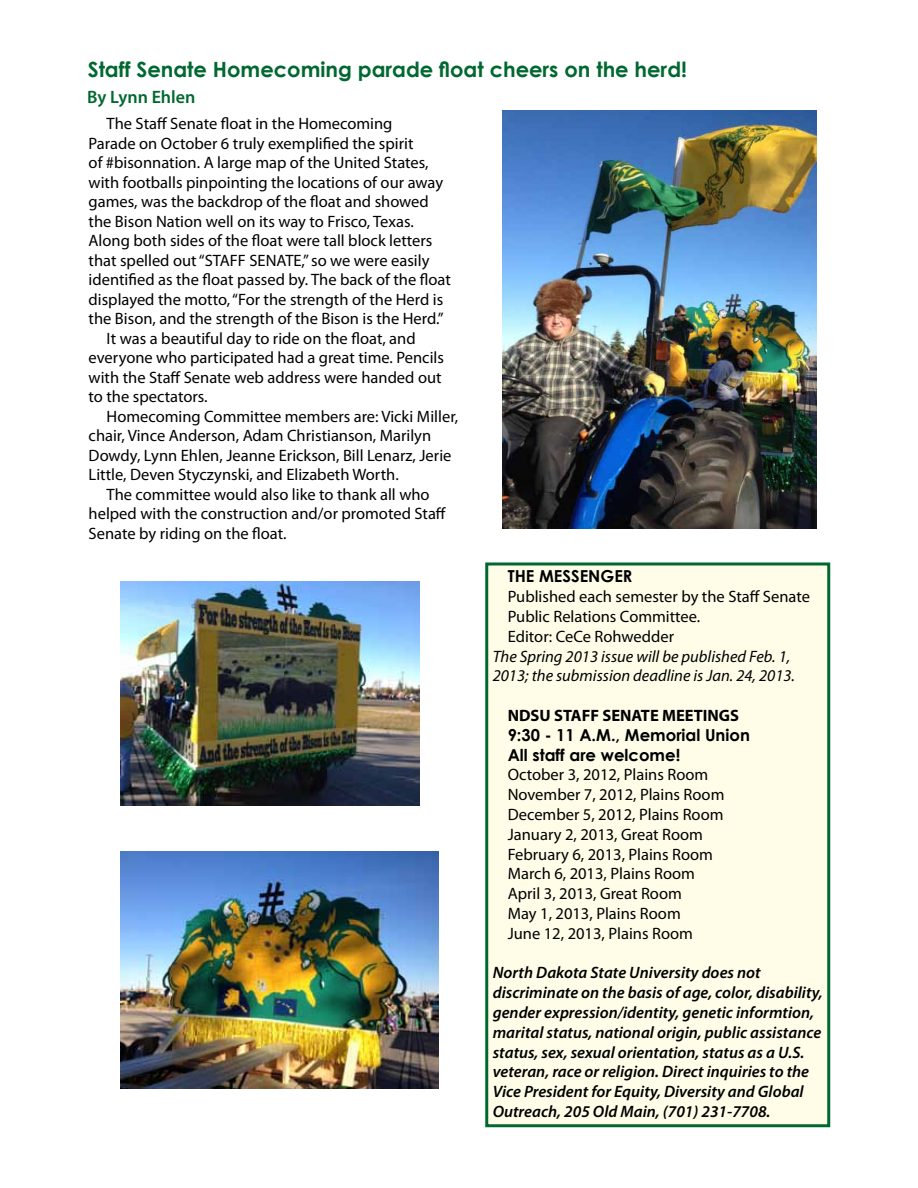
<style>
.page{position:relative;width:918px;height:1188px;background:#fff}
.page>*{position:absolute;margin:0;border:0;box-sizing:border-box;transform-origin:0 0}
.t1{font:700 21px "Century Gothic";color:#006830}
.t2{font:600 18px "Myriad Pro";color:#006830}
.t3{font:16.5px/19.8px "Myriad Pro";color:#000}
.t4{font:italic 600 16.5px/19.8px "Myriad Pro";color:#000}
.t5{font:italic 16.5px/19.8px "Myriad Pro";color:#000}
.t6{font:700 16.5px/19.8px "Century Gothic";color:#000}
.t7{font:700 16.5px "Myriad Pro";color:#000}
</style>
<div class="page">
<div style="left:487px;top:564px;width:342px;height:562px;background:#fffde8"></div>
<div style="left:485px;top:562px;width:345px;height:565px;border:3px solid #006830"></div>
<img style="left:502px;top:110px;width:314px;height:419px">
<img style="left:121px;top:581px;width:299px;height:224px">
<img style="left:121px;top:851px;width:317px;height:238px">
<p class="t1" style="left:88px;top:53px;width:601px">Staff Senate Homecoming parade float cheers on the herd!</p>
<p class="t3" style="left:107px;top:114px;width:287px">The Staff Senate float in the Homecoming</p>
<p class="t3" style="left:89px;top:133px;width:326px">Parade on October 6 truly exemplified the spirit</p>
<p class="t3" style="left:89px;top:153px;width:342px">of #bisonnation. A large map of the United States,</p>
<p class="t3" style="left:89px;top:172px;width:356px">with footballs pinpointing the locations of our away</p>
<p class="t3" style="left:89px;top:192px;width:342px">games, was the backdrop of the float and showed</p>
<p class="t3" style="left:89px;top:211px;width:327px">the Bison Nation well on its way to Frisco, Texas.</p>
<p class="t3" style="left:89px;top:231px;width:345px">Along both sides of the float were tall block letters</p>
<p class="t3" style="left:89px;top:250px;width:342px">that spelled out “STAFF SENATE,” so we were easily</p>
<p class="t3" style="left:89px;top:270px;width:364px">identified as the float passed by. The back of the float</p>
<p class="t3" style="left:89px;top:289px;width:356px">displayed the motto, “For the strength of the Herd is</p>
<p class="t3" style="left:89px;top:309px;width:357px">the Bison, and the strength of the Bison is the Herd.”</p>
<p class="t3" style="left:107px;top:328px;width:311px">It was a beautiful day to ride on the float, and</p>
<p class="t3" style="left:89px;top:348px;width:357px">everyone who participated had a great time. Pencils</p>
<p class="t3" style="left:89px;top:367px;width:355px">with the Staff Senate web address were handed out</p>
<p class="t3" style="left:89px;top:387px;width:121px">to the spectators.</p>
<p class="t3" style="left:107px;top:406px;width:353px">Homecoming Committee members are: Vicki Miller,</p>
<p class="t3" style="left:89px;top:426px;width:344px">chair, Vince Anderson, Adam Christianson, Marilyn</p>
<p class="t3" style="left:89px;top:445px;width:364px">Dowdy, Lynn Ehlen, Jeanne Erickson, Bill Lenarz, Jerie</p>
<p class="t3" style="left:89px;top:465px;width:312px">Little, Deven Styczynski, and Elizabeth Worth.</p>
<p class="t3" style="left:107px;top:484px;width:325px">The committee would also like to thank all who</p>
<p class="t3" style="left:89px;top:504px;width:359px">helped with the construction and/or promoted Staff</p>
<p class="t3" style="left:89px;top:523px;width:200px">Senate by riding on the float.</p>
<p class="t2" style="left:87px;top:86px;width:110px">By Lynn Ehlen</p>
<p class="t6" style="left:508px;top:566px;width:126px">THE MESSENGER</p>
<p class="t3" style="left:508px;top:586px;width:304px">Published each semester by the Staff Senate<br>Public Relations Committee.<br>Editor: CeCe Rohwedder</p>
<p class="t5" style="left:493px;top:646px;width:304px">The Spring 2013 issue will be published Feb. 1,<br>2013; the submission deadline is Jan. 24, 2013.</p>
<p class="t7" style="left:508px;top:705px;width:233px">NDSU STAFF SENATE MEETINGS</p>
<p class="t6" style="left:508px;top:724px;width:244px">9:30 - 11 A.M., Memorial Union<br>All staff are welcome!</p>
<p class="t3" style="left:508px;top:765px;width:218px">October 3, 2012, Plains Room<br>November 7, 2012, Plains Room<br>December 5, 2012, Plains Room<br>January 2, 2013, Great Room<br>February 6, 2013, Plains Room<br>March 6, 2013, Plains Room<br>April 3, 2013, Great Room<br>May 1, 2013, Plains Room<br>June 12, 2013, Plains Room</p>
<p class="t4" style="left:493px;top:963px;width:331px">North Dakota State University does not discriminate on the basis of age, color, disability, gender expression/identity, genetic informtion, marital status, national origin, public assistance status, sex, sexual orientation, status as a U.S. veteran, race or religion. Direct inquiries to the Vice President for Equity, Diversity and Global Outreach, 205 Old Main, (701) 231-7708.</p>
</div>
